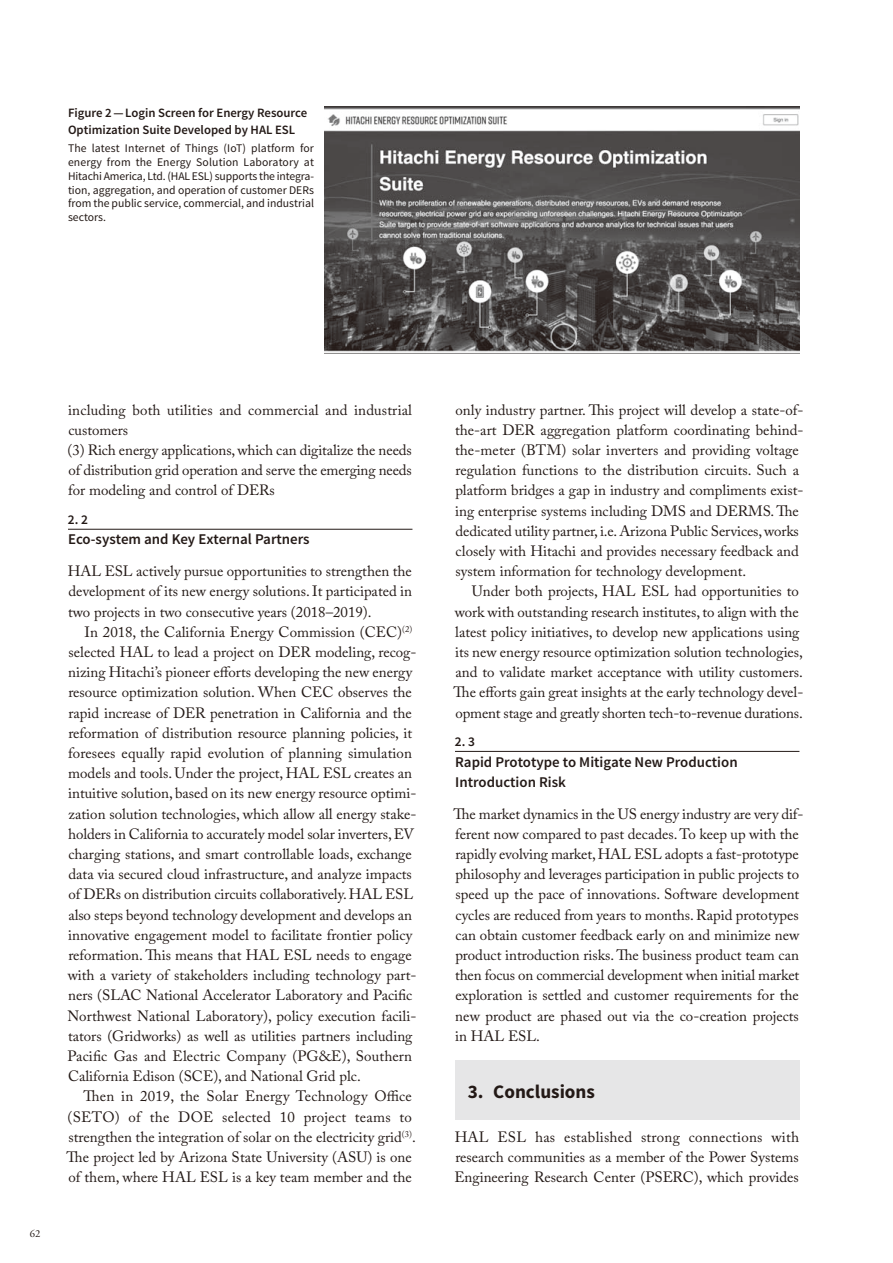
<style>
.page{position:relative;width:893px;height:1263px;background:#fff}
.page>*{position:absolute;margin:0;border:0;box-sizing:border-box;transform-origin:0 0}
.t1{font:700 19.2px "Source Sans Pro";color:#231916}
.t2{font:14.85px/20.2px "Adobe Caslon Pro";color:#231916}
.t3{font:600 14.85px/20.2px "Source Sans Pro";color:#231916}
.t4{font:600 13.35px "Source Sans Pro";color:#231916}
.t5{font:600 12.75px/17px "Source Sans Pro";color:#231916}
.t6{font:11.7px/13.8px "Source Sans Pro";color:#231916;text-align:justify}
.t7{font:10.65px "Adobe Garamond Pro";color:#231916}
.s1{color:#fff}
</style>
<div class="page">
<hr style="left:68px;top:529px;width:344px;height:1px;background:#231916">
<hr style="left:455px;top:751px;width:344px;height:1px;background:#231916">
<div style="left:455px;top:1060px;width:344px;height:60px;background:#e6e6e7"></div>
<img style="left:325px;top:106px;width:474px;height:248px">
<p class="t5" style="left:68px;top:105px;width:241px">Figure 2 — Login Screen for Energy Resource<br>Optimization Suite Developed by HAL ESL</p>
<p class="t6" style="left:68px;top:142px;width:247px">The latest Internet of Things (IoT) platform for energy from the Energy Solution Laboratory at Hitachi America, Ltd. (HAL ESL) supports the integra&shy;tion, aggregation, and operation of customer DERs from the public service, commercial, and industrial sectors.</p>
<p class="t7" style="left:30px;top:1228px;width:15px">62<span class="s1">.</span></p>
<p class="t2" style="left:68px;top:401px;width:346px">including both utilities and commercial and industrial customers<br>(3) Rich energy applications, which can digitalize the needs of distribution grid operation and serve the emerging needs for modeling and control of DERs</p>
<p class="t4" style="left:68px;top:515px;width:22px">2. 2</p>
<p class="t3" style="left:68px;top:531px;width:243px">Eco-system and Key External Partners</p>
<p class="t2" style="left:68px;top:563px;width:346px;text-align:justify">HAL ESL actively pursue opportunities to strengthen the development of its new energy solutions. It participated in two projects in two consecutive years (2018–2019).</p>
<p class="t2" style="left:68px;top:623px;width:350px;text-indent:17px">In 2018, the California Energy Commission (CEC)<sup>(2) </sup>selected HAL to lead a project on DER modeling, recog&shy;nizing Hitachi’s pioneer efforts developing the new energy resource optimization solution. When CEC observes the rapid increase of DER penetration in California and the reformation of distribution resource planning policies, it foresees equally rapid evolution of planning simulation models and tools. Under the project, HAL ESL creates an intuitive solution, based on its new energy resource optimi&shy;zation solution technologies, which allow all energy stake&shy;holders in California to accurately model solar inverters, EV charging stations, and smart controllable loads, exchange data via secured cloud infrastructure, and analyze impacts of DERs on distribution circuits collaboratively. HAL ESL also steps beyond technology development and develops an innovative engagement model to facilitate frontier policy reformation. This means that HAL ESL needs to engage with a variety of stakeholders including technology part&shy;ners (SLAC National Accelerator Laboratory and Pacific Northwest National Laboratory), policy execution facili&shy;tators (Gridworks) as well as utilities partners including Pacific Gas and Electric Company (PG&amp;E), Southern California Edison (SCE), and National Grid plc.</p>
<p class="t2" style="left:67px;top:1088px;width:351px;text-indent:17px">Then in 2019, the Solar Energy Technology Office (SETO) of the DOE selected 10 project teams to strengthen the integration of solar on the electricity grid<sup>(3)</sup>.<br>The project led by Arizona State University (ASU) is one of them, where HAL ESL is a key team member and the</p>
<p class="t2" style="left:455px;top:401px;width:350px">only industry partner. This project will develop a state-of&shy;the-art DER aggregation platform coordinating behind&shy;the-meter (BTM) solar inverters and providing voltage regulation functions to the distribution circuits. Such a platform bridges a gap in industry and compliments exist&shy;ing enterprise systems including DMS and DERMS. The dedicated utility partner, i.e. Arizona Public Services, works closely with Hitachi and provides necessary feedback and system information for technology development.</p>
<p class="t2" style="left:454px;top:583px;width:351px;text-indent:18px">Under both projects, HAL ESL had opportunities to work with outstanding research institutes, to align with the latest policy initiatives, to develop new applications using its new energy resource optimization solution technologies, and to validate market acceptance with utility customers.<br>The efforts gain great insights at the early technology devel&shy;opment stage and greatly shorten tech-to-revenue durations.</p>
<p class="t4" style="left:455px;top:737px;width:22px">2. 3</p>
<p class="t3" style="left:455px;top:753px;width:284px">Rapid Prototype to Mitigate New Production<br>Introduction Risk</p>
<p class="t2" style="left:454px;top:805px;width:351px">The market dynamics in the US energy industry are very dif&shy;ferent now compared to past decades. To keep up with the rapidly evolving market, HAL ESL adopts a fast-prototype philosophy and leverages participation in public projects to speed up the pace of innovations. Software development cycles are reduced from years to months. Rapid prototypes can obtain customer feedback early on and minimize new product introduction risks. The business product team can then focus on commercial development when initial market exploration is settled and customer requirements for the new product are phased out via the co-creation projects in HAL ESL.</p>
<p class="t1" style="left:468px;top:1085px;width:129px">3. Conclusions</p>
<p class="t2" style="left:454px;top:1128px;width:346px;text-align:justify">HAL ESL has established strong connections with research communities as a member of the Power Systems Engineering Research Center (PSERC), which provides</p>
</div>
